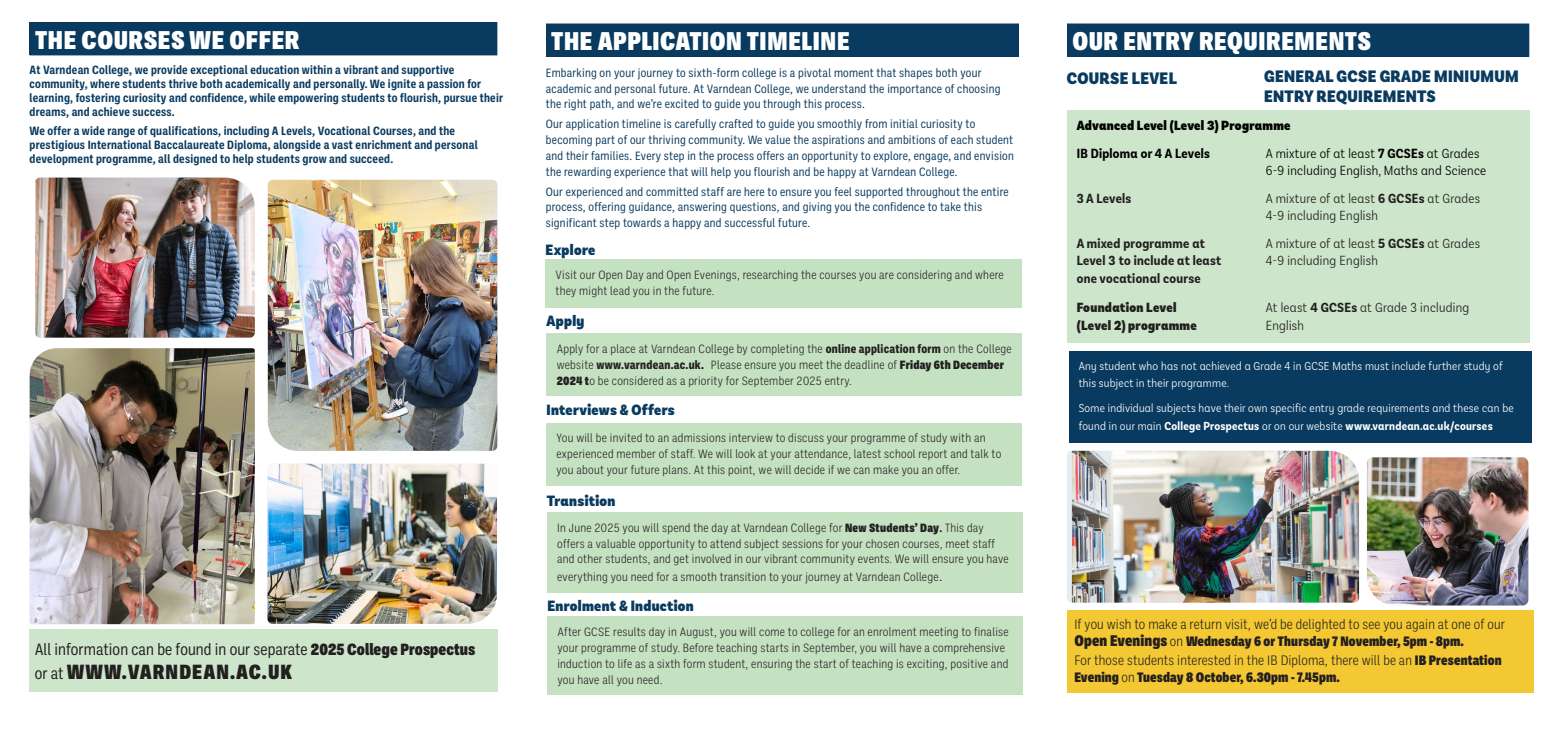
<style>
.page{position:relative;width:1563px;height:737px;background:#fff}
.page>*{position:absolute;margin:0;border:0;box-sizing:border-box;transform-origin:0 0}
.Body_text_proxima{font:900 26.25px "Ballinger Condensed";letter-spacing:.02em;color:#fff}
.Body_text_proxima-2{font:900 21px "Ballinger Condensed";letter-spacing:.05em;color:#231f20}
.Body_text_proxima-3{font:900 17.5px "Basic Sans Alt Cnd";letter-spacing:.02em;color:#093a5f}
.Body_text_proxima-4{font:16.62px "Ballinger Condensed";letter-spacing:.005em;color:#231f20}
.Body_text_proxima-5{font:900 15.75px "Basic Sans Alt Cnd";letter-spacing:.02em;color:#093a5f}
.Body_text_proxima-6{font:300 14px/17.5px "Basic Sans Alt Cnd";letter-spacing:.02em;color:#231f20}
.Body_text_proxima-7{font:300 14px "Ballinger Condensed";letter-spacing:.01em;color:#231f20}
.Body_text_proxima-8{font:900 14px "Ballinger Condensed";letter-spacing:.01em;color:#231f20}
.Body_text_proxima-9{font:300 14px/17.5px "Basic Sans Alt Cnd";letter-spacing:.02em;color:#000}
.Body_text_proxima-10{font:700 14px "Basic Sans Alt Cnd";letter-spacing:.02em;color:#231f20}
.Body_text_proxima-11{font:900 14px "Basic Sans Alt Cnd";letter-spacing:.02em;color:#231f20}
.Body_text_proxima-12{font:900 14px "Basic Sans Alt Cnd";letter-spacing:.02em;color:#000}
.Body_text_proxima-13{font:700 14px "Basic Sans Alt Cnd";letter-spacing:.02em;color:#000}
.Body_text_proxima-14{font:300 12.25px/15.8px "Ballinger Condensed";letter-spacing:.02em;color:#231f20}
.Body_text_proxima-15{font:12.25px/15.8px "Ballinger Condensed";letter-spacing:.02em;color:#093a5f}
.Body_text_proxima-16{font:700 12.25px/14px "Ballinger Condensed";letter-spacing:.02em;color:#093a5f}
.Body_text_proxima-17{font:300 12.25px/17.5px "Basic Sans Alt Cnd";letter-spacing:.02em;color:#fff}
.s1{font-weight:900}
.s2{font-weight:400;font-size:16.62px}
.s3{font-weight:800}
.s4{font-weight:700}
.s5{font-size:15.75px}
.s6{font-weight:300}
</style>
<div class="page">
<div style="left:30px;top:629px;width:468px;height:63px;background:#cde6cb"></div>
<div style="left:1066px;top:110px;width:463px;height:233px;background:#cde6cb"></div>
<div style="left:1068px;top:351px;width:463px;height:92px;background:#093a5f"></div>
<img style="left:1072px;top:451px;width:287px;height:151px">
<img style="left:1367px;top:457px;width:161px;height:148px">
<div style="left:547px;top:333px;width:475px;height:63px;background:#c4e2c1"></div>
<div style="left:547px;top:616px;width:475px;height:79px;background:#c4e2c1"></div>
<div style="left:546px;top:423px;width:476px;height:62px;background:#c4e2c1"></div>
<div style="left:547px;top:512px;width:476px;height:80px;background:#c4e2c1"></div>
<img style="left:35px;top:178px;width:220px;height:159px">
<img style="left:268px;top:180px;width:229px;height:271px">
<img style="left:30px;top:348px;width:225px;height:276px">
<img style="left:267px;top:464px;width:230px;height:160px">
<div style="left:546px;top:24px;width:472px;height:32px;background:#093a5f"></div>
<div style="left:545px;top:24px;width:474px;height:33px;border:1px solid #093a5f"></div>
<div style="left:30px;top:23px;width:467px;height:32px;background:#093a5f"></div>
<div style="left:29px;top:22px;width:468px;height:33px;border:1px solid #093a5f"></div>
<div style="left:1067px;top:24px;width:461px;height:32px;background:#093a5f"></div>
<div style="left:1066px;top:24px;width:463px;height:33px;border:1px solid #093a5f"></div>
<div style="left:1067px;top:610px;width:466px;height:83px;background:#f3c832"></div>
<div style="left:545px;top:259px;width:477px;height:49px;background:#c4e2c1"></div>
<p class="Body_text_proxima" style="left:35px;top:25px;width:266px">THE COURSES WE OFFER</p>
<p class="Body_text_proxima" style="left:1072px;top:27px;width:300px">OUR ENTRY REQUIREMENTS</p>
<p class="Body_text_proxima" style="left:551px;top:27px;width:300px">THE APPLICATION TIMELINE</p>
<p class="Body_text_proxima-16" style="left:30px;top:62px;width:475px">At Varndean College, we provide exceptional education within a vibrant and supportive community, where students thrive both academically and personally. We ignite a passion for learning, fostering curiosity and confidence, while empowering students to flourish, pursue their dreams, and achieve success.</p>
<p class="Body_text_proxima-16" style="left:30px;top:123px;width:449px">We offer a wide range of qualifications, including A Levels, Vocational Courses, and the prestigious International Baccalaureate Diploma, alongside a vast enrichment and personal development programme, all designed to help students grow and succeed.</p>
<p class="Body_text_proxima-4" style="left:35px;top:640px;width:442px">All information can be found in our separate <span class="s1">2025 College Prospectus</span></p>
<p class="Body_text_proxima-2" style="left:35px;top:660px;width:259px"><span class="s2">or at</span> WWW.VARNDEAN.AC.UK</p>
<p class="Body_text_proxima-15" style="left:546px;top:65px;width:456px">Embarking on your journey to sixth-form college is a pivotal moment that shapes both your academic and personal future. At Varndean College, we understand the importance of choosing the right path, and we’re excited to guide you through this process.</p>
<p class="Body_text_proxima-15" style="left:546px;top:116px;width:469px">Our application timeline is carefully crafted to guide you smoothly from initial curiosity to becoming part of our thriving community. We value the aspirations and ambitions of each student and their families. Every step in the process offers an opportunity to explore, engage, and envision the rewarding experience that will help you flourish and be happy at Varndean College.</p>
<p class="Body_text_proxima-15" style="left:546px;top:184px;width:464px">Our experienced and committed staff are here to ensure you feel supported throughout the entire process, offering guidance, answering questions, and giving you the confidence to take this significant step towards a happy and successful future.</p>
<p class="Body_text_proxima-5" style="left:545px;top:241px;width:51px">Explore</p>
<p class="Body_text_proxima-14" style="left:555px;top:267px;width:450px">Visit our Open Day and Open Evenings, researching the courses you are considering and where they might lead you in the future.</p>
<p class="Body_text_proxima-5" style="left:546px;top:312px;width:39px">Apply</p>
<p class="Body_text_proxima-14" style="left:557px;top:341px;width:456px">Apply for a place at Varndean College by completing the <span class="s3">online application form</span> on the College website <span class="s3">www.varndean.ac.uk.</span> Please ensure you meet the deadline of <span class="s1">Friday 6th December<br>2024 t</span>o be considered as a priority for September 2025 entry.</p>
<p class="Body_text_proxima-5" style="left:546px;top:401px;width:130px">Interviews &amp; Offers</p>
<p class="Body_text_proxima-14" style="left:556px;top:430px;width:446px">You will be invited to an admissions interview to discuss your programme of study with an experienced member of staff. We will look at your attendance, latest school report and talk to you about your future plans. At this point, we will decide if we can make you an offer.</p>
<p class="Body_text_proxima-5" style="left:547px;top:491px;width:70px">Transition</p>
<p class="Body_text_proxima-14" style="left:557px;top:520px;width:453px">In June 2025 you will spend the day at Varndean College for <span class="s1">New Students’ Day</span><span class="s4">.</span> This day offers a valuable opportunity to attend subject sessions for your chosen courses, meet staff and other students, and get involved in our vibrant community events. We will ensure you have</p>
<p class="Body_text_proxima-14" style="left:557px;top:569px;width:387px">everything you need for a smooth transition to your journey at Varndean College<span class="s5">.</span></p>
<p class="Body_text_proxima-5" style="left:547px;top:597px;width:148px">Enrolment &amp; Induction</p>
<p class="Body_text_proxima-14" style="left:557px;top:624px;width:453px">After GCSE results day in August, you will come to college for an enrolment meeting to finalise your programme of study. Before teaching starts in September, you will have a comprehensive induction to life as a sixth form student, ensuring the start of teaching is exciting, positive and you have all you need.</p>
<p class="Body_text_proxima-3" style="left:1066px;top:68px;width:112px">COURSE LEVEL</p>
<p class="Body_text_proxima-3" style="left:1264px;top:66px;width:256px">GENERAL GCSE GRADE MINIUMUM</p>
<p class="Body_text_proxima-3" style="left:1264px;top:86px;width:173px">ENTRY REQUIREMENTS</p>
<p class="Body_text_proxima-12" style="left:1076px;top:118px;width:215px">Advanced Level (Level 3) Programme</p>
<p class="Body_text_proxima-13" style="left:1076px;top:145px;width:135px">IB Diploma or 4 A Levels</p>
<p class="Body_text_proxima-9" style="left:1265px;top:145px;width:222px">A mixture of at least <span class="s4">7 GCSEs</span> at Grades<br>6-9 including English, Maths and Science</p>
<p class="Body_text_proxima-10" style="left:1076px;top:190px;width:56px">3 A Levels</p>
<p class="Body_text_proxima-6" style="left:1265px;top:189px;width:216px">A mixture of at least <span class="s4">6 GCSEs</span> at Grades<br>4-9 including English</p>
<p class="Body_text_proxima-10" style="left:1076px;top:235px;width:130px">A mixed programme at</p>
<p class="Body_text_proxima-6" style="left:1265px;top:234px;width:216px">A mixture of at least <span class="s4">5 GCSEs</span> at Grades</p>
<p class="Body_text_proxima-10" style="left:1076px;top:253px;width:146px">Level 3 to include at least</p>
<p class="Body_text_proxima-6" style="left:1265px;top:252px;width:114px">4-9 including English</p>
<p class="Body_text_proxima-10" style="left:1076px;top:270px;width:126px">one vocational course</p>
<p class="Body_text_proxima-11" style="left:1076px;top:300px;width:101px">Foundation Level</p>
<p class="Body_text_proxima-6" style="left:1265px;top:299px;width:205px">At least <span class="s4">4 GCSEs</span> at Grade 3 including</p>
<p class="Body_text_proxima-11" style="left:1076px;top:317px;width:122px">(Level 2) programme</p>
<p class="Body_text_proxima-6" style="left:1265px;top:317px;width:40px">English</p>
<p class="Body_text_proxima-17" style="left:1078px;top:357px;width:426px">Any student who has not achieved a Grade 4 in GCSE Maths must include further study of this subject in their programme.</p>
<p class="Body_text_proxima-17" style="left:1078px;top:399px;width:437px">Some individual subjects have their own specific entry grade requirements and these can be found in our main <span class="s4">College Prospectus</span> or on our website <span class="s4">www.varndean.ac.uk/courses</span></p>
<p class="Body_text_proxima-7" style="left:1074px;top:616px;width:432px">If you wish to make a return visit, we’d be delighted to see you again at one of our</p>
<p class="Body_text_proxima-8" style="left:1074px;top:633px;width:391px"><span class="s5">Open Evenings</span> <span class="s6">on</span> Wednesday 6 or Thursday 7 November, 5pm - 8pm.</p>
<p class="Body_text_proxima-7" style="left:1074px;top:653px;width:429px">For those students interested in the IB Diploma, there will be an <span class="s1">IB Presentation</span></p>
<p class="Body_text_proxima-8" style="left:1074px;top:669px;width:267px">Evening <span class="s6">on</span> Tuesday 8 October, 6.30pm - 7.45pm.</p>
</div>
